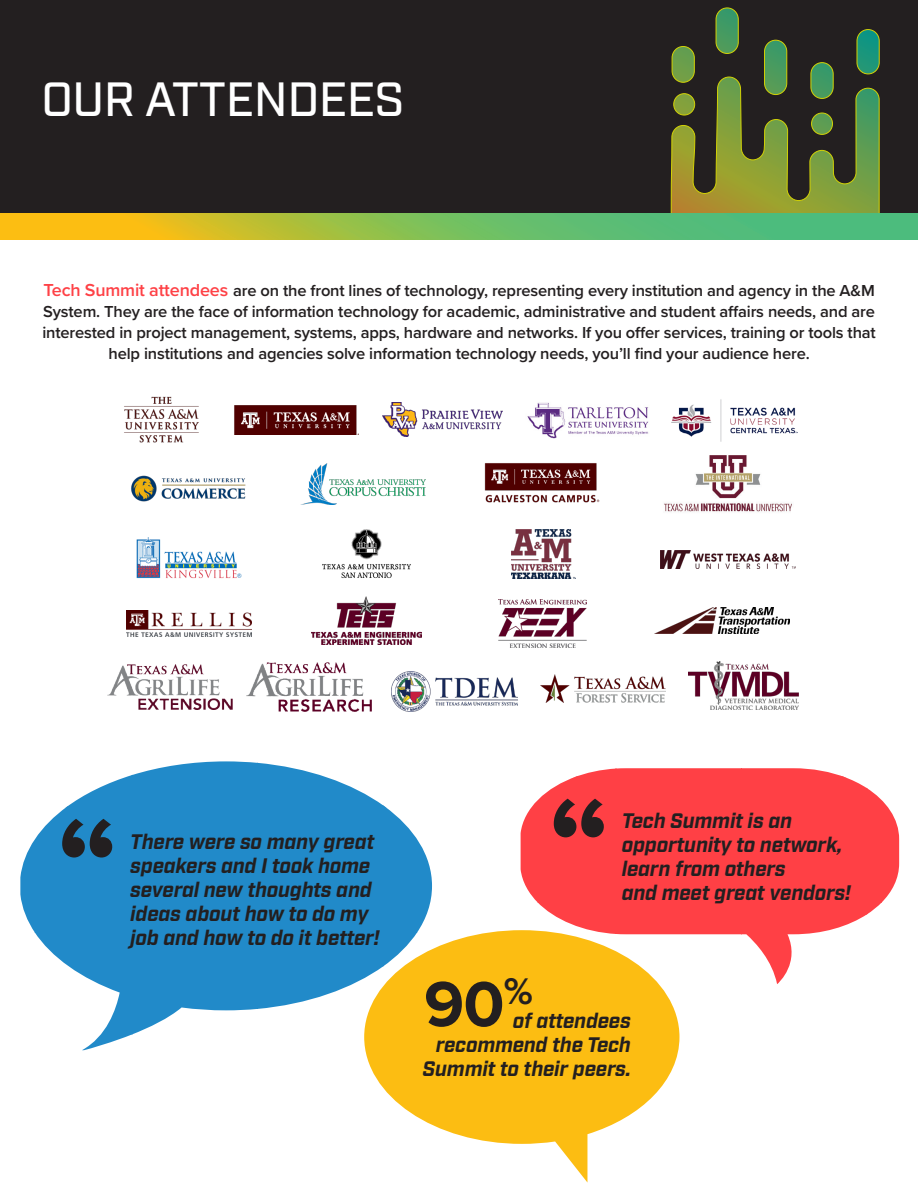
<style>
.page{position:relative;width:918px;height:1188px;background:#fff}
.page>*{position:absolute;margin:0;border:0;box-sizing:border-box;transform-origin:0 0}
.t1{font:700 135px "Proxima Nova";color:#231f20}
.t2{font:700 66px "Proxima Nova";color:#231f20}
.t3{font:500 48px "Industry";letter-spacing:-.01em;color:#fff}
.t4{font:italic 700 21px/24px "Industry";letter-spacing:-.01em;color:#231f20}
.t5{font:600 16.5px/21px "Proxima Nova";letter-spacing:-.01em;color:#231f20;text-align:center}
.s1{font-size:18px;color:#fe4146}
</style>
<div class="page">
<svg style="left:521px;top:768px;width:378px;height:216px"></svg>
<svg style="left:20px;top:761px;width:412px;height:289px"></svg>
<svg style="left:364px;top:930px;width:315px;height:253px;fill:#fcbd12"></svg>
<img style="left:234px;top:406px;width:124px;height:29px">
<img style="left:383px;top:403px;width:119px;height:33px">
<img style="left:527px;top:402px;width:122px;height:37px">
<img style="left:672px;top:399px;width:125px;height:43px">
<img style="left:131px;top:475px;width:115px;height:27px">
<img style="left:300px;top:464px;width:126px;height:41px">
<img style="left:484px;top:463px;width:116px;height:40px">
<img style="left:664px;top:455px;width:128px;height:57px">
<img style="left:136px;top:537px;width:106px;height:42px">
<img style="left:322px;top:529px;width:89px;height:50px">
<img style="left:512px;top:530px;width:64px;height:48px">
<img style="left:126px;top:610px;width:126px;height:27px">
<img style="left:312px;top:596px;width:109px;height:49px">
<img style="left:498px;top:599px;width:89px;height:49px">
<img style="left:656px;top:607px;width:133px;height:26px">
<img style="left:108px;top:664px;width:125px;height:46px">
<img style="left:246px;top:663px;width:125px;height:48px">
<img style="left:392px;top:672px;width:125px;height:39px">
<img style="left:540px;top:675px;width:126px;height:28px">
<img style="left:689px;top:661px;width:110px;height:49px">
<img style="left:661px;top:550px;width:134px;height:18px">
<div style="left:0;top:0;width:918px;height:214px;background:#231f20"></div>
<svg style="left:670px;top:7px;width:210px;height:207px"></svg>
<svg style="left:0;top:214px;width:918px;height:26px"></svg>
<img style="left:124px;top:396px;width:75px;height:47px">
<p class="t3" style="left:41px;top:71px;width:365px">OUR ATTENDEES</p>
<p class="t5" style="left:42px;top:279px;width:835px"><span class="s1">Tech Summit attendees</span> are on the front lines of technology, representing every institution and agency in the A&amp;M System. They are the face of information technology for academic, administrative and student affairs needs, and are interested in project management, systems, apps, hardware and networks. If you offer services, training or tools that help institutions and agencies solve information technology needs, you’ll find your audience here.</p>
<p class="t1" style="left:548px;top:744px;width:63px">“</p>
<p class="t1" style="left:57px;top:765px;width:63px">“</p>
<p class="t4" style="left:622px;top:810px;width:222px">Tech Summit is an opportunity to network, learn from others</p>
<p class="t4" style="left:130px;top:831px;width:251px">There were so many great speakers and I took home several new thoughts and ideas about how to do my job and how to do it better!</p>
<p class="t4" style="left:622px;top:882px;width:231px">and meet great vendors!</p>
<p class="t2" style="left:424px;top:955px;width:110px">90<sup>%</sup></p>
<p class="t4" style="left:423px;top:1010px;width:210px;text-align:right">of attendees recommend the Tech<br>Summit to their peers.</p>
</div>
